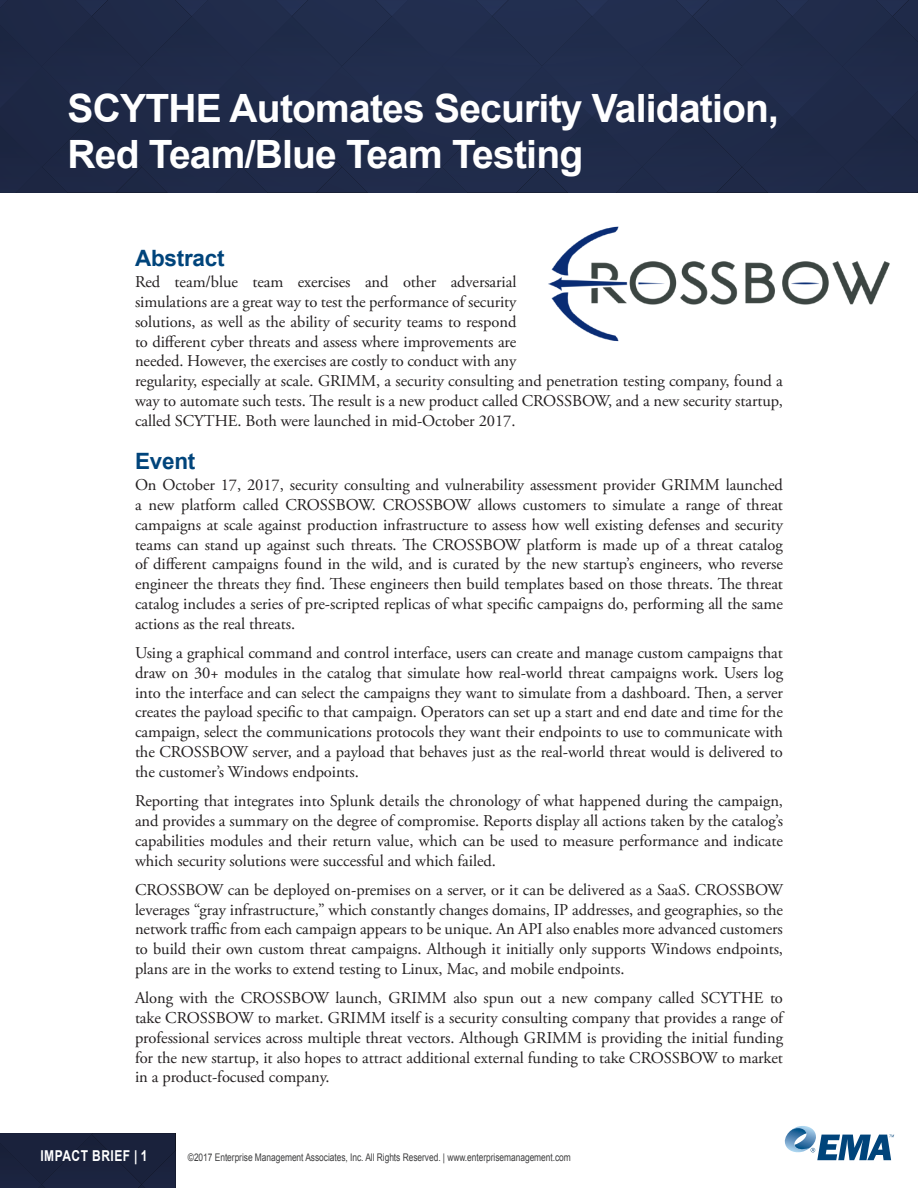
<style>
.page{position:relative;width:918px;height:1188px;background:#fff}
.page>*{position:absolute;margin:0;border:0;box-sizing:border-box;transform-origin:0 0}
.Headline{font:700 39px/46.8px "Arial";letter-spacing:-.02em;color:#fff}
.Heading_1{font:700 22.5px "Arial";letter-spacing:-.01em;color:#00447b}
.t1{font:16.5px/19.8px "Adobe Garamond Pro";letter-spacing:-.005em;color:#231f20;text-align:justify}
.Page_footer{font:700 15px "Arial";letter-spacing:.04em;color:#fff;scale:.8 1}
.Copyright_info{font:10.5px "Arial";letter-spacing:-.005em;color:#3e3e3f;scale:.8 1}
</style>
<div class="page">
<div style="left:0;top:1133px;width:176px;height:55px;background:#1a223c"></div>
<svg style="left:784px;top:1126px;width:110px;height:34px"></svg>
<div style="left:0;top:0;width:918px;height:193px;background:#202b4a"></div>
<img style="left:548px;top:226px;width:342px;height:116px">
<p class="Headline" style="left:68px;top:86px;width:713px">SCYTHE Automates Security Validation,<br>Red Team/Blue Team Testing</p>
<p class="Heading_1" style="left:135px;top:243px;width:91px">Abstract</p>
<p class="t1" style="left:135px;top:273px;width:650px;text-align:left">Red team/blue team exercises and other adversarial<br>simulations are a great way to test the performance of security<br>solutions, as well as the ability of security teams to respond<br>to different cyber threats and assess where improvements are<br>needed. However, the exercises are costly to conduct with any<br>regularity, especially at scale. GRIMM, a security consulting and penetration testing company, found a way to automate such tests. The result is a new product called CROSSBOW, and a new security startup, called SCYTHE. Both were launched in mid-October 2017.</p>
<p class="Heading_1" style="left:135px;top:446px;width:62px">Event</p>
<p class="t1" style="left:135px;top:476px;width:650px">On October 17, 2017, security consulting and vulnerability assessment provider GRIMM launched a new platform called CROSSBOW. CROSSBOW allows customers to simulate a range of threat campaigns at scale against production infrastructure to assess how well existing defenses and security teams can stand up against such threats. The CROSSBOW platform is made up of a threat catalog of different campaigns found in the wild, and is curated by the new startup’s engineers, who reverse engineer the threats they find. These engineers then build templates based on those threats. The threat catalog includes a series of pre-scripted replicas of what specific campaigns do, performing all the same actions as the real threats.</p>
<p class="t1" style="left:135px;top:644px;width:650px">Using a graphical command and control interface, users can create and manage custom campaigns that draw on 30+ modules in the catalog that simulate how real-world threat campaigns work. Users log into the interface and can select the campaigns they want to simulate from a dashboard. Then, a server creates the payload specific to that campaign. Operators can set up a start and end date and time for the campaign, select the communications protocols they want their endpoints to use to communicate with the CROSSBOW server, and a payload that behaves just as the real-world threat would is delivered to the customer’s Windows endpoints.</p>
<p class="t1" style="left:135px;top:792px;width:650px">Reporting that integrates into Splunk details the chronology of what happened during the campaign, and provides a summary on the degree of compromise. Reports display all actions taken by the catalog’s capabilities modules and their return value, which can be used to measure performance and indicate which security solutions were successful and which failed.</p>
<p class="t1" style="left:135px;top:880px;width:650px">CROSSBOW can be deployed on-premises on a server, or it can be delivered as a SaaS. CROSSBOW leverages “gray infrastructure,” which constantly changes domains, IP addresses, and geographies, so the network traffic from each campaign appears to be unique. An API also enables more advanced customers to build their own custom threat campaigns. Although it initially only supports Windows endpoints, plans are in the works to extend testing to Linux, Mac, and mobile endpoints.</p>
<p class="t1" style="left:135px;top:989px;width:650px">Along with the CROSSBOW launch, GRIMM also spun out a new company called SCYTHE to take CROSSBOW to market. GRIMM itself is a security consulting company that provides a range of professional services across multiple threat vectors. Although GRIMM is providing the initial funding for the new startup, it also hopes to attract additional external funding to take CROSSBOW to market in a product-focused company.</p>
<p class="Page_footer" style="left:40px;top:1146px;width:135px">IMPACT BRIEF | 1</p>
<p class="Copyright_info" style="left:188px;top:1150px;width:480px">©2017 Enterprise Management Associates, Inc. All Rights Reserved. | www.enterprisemanagement.com</p>
</div>
